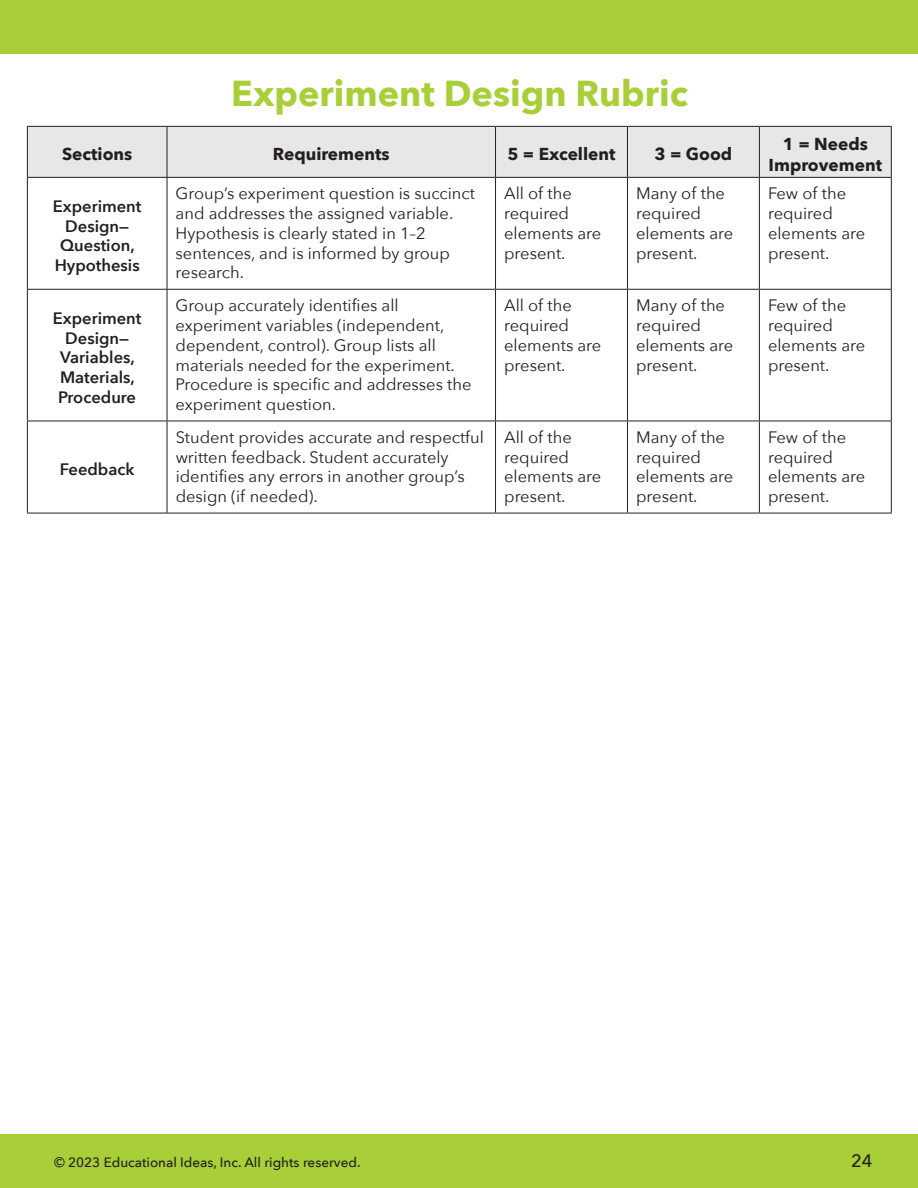
<style>
.page{position:relative;width:918px;height:1188px;background:#fff}
.page>*{position:absolute;margin:0;border:0;box-sizing:border-box;transform-origin:0 0}
.t1{font:700 36px "Avenir Next";color:#a9cf38}
.t2{font:500 18px "Avenir Next";color:#231f20}
.t3{font:700 17.25px/20.2px "Avenir Next";color:#231f20;text-align:center}
.t4{font:16.5px/19.8px "Avenir Next";color:#231f20}
.t5{font:600 16.5px/19.8px "Avenir Next";color:#231f20;text-align:center}
.t6{font:500 13.5px "Avenir Next";color:#231f20}
</style>
<div class="page">
<div style="left:0;top:1134px;width:918px;height:54px;background:#a9cf38"></div>
<div style="left:0;top:0;width:918px;height:54px;background:#a9cf38"></div>
<div style="left:28px;top:127px;width:863px;height:50px;background:#e7e7e8"></div>
<hr style="left:27px;top:126px;width:140px;height:1px;background:#231f20">
<hr style="left:27px;top:127px;width:1px;height:50px;background:#231f20">
<hr style="left:167px;top:126px;width:329px;height:1px;background:#231f20">
<hr style="left:167px;top:127px;width:1px;height:50px;background:#231f20">
<hr style="left:496px;top:126px;width:131px;height:1px;background:#231f20">
<hr style="left:495px;top:127px;width:1px;height:50px;background:#231f20">
<hr style="left:627px;top:126px;width:132px;height:1px;background:#231f20">
<hr style="left:627px;top:127px;width:1px;height:50px;background:#231f20">
<hr style="left:759px;top:126px;width:133px;height:1px;background:#231f20">
<hr style="left:759px;top:127px;width:1px;height:50px;background:#231f20">
<hr style="left:891px;top:127px;width:1px;height:50px;background:#231f20">
<hr style="left:27px;top:177px;width:140px;height:1px;background:#231f20">
<hr style="left:27px;top:178px;width:1px;height:111px;background:#231f20">
<hr style="left:167px;top:177px;width:329px;height:1px;background:#231f20">
<hr style="left:167px;top:178px;width:1px;height:111px;background:#231f20">
<hr style="left:496px;top:177px;width:131px;height:1px;background:#231f20">
<hr style="left:495px;top:178px;width:1px;height:111px;background:#231f20">
<hr style="left:627px;top:177px;width:132px;height:1px;background:#231f20">
<hr style="left:627px;top:178px;width:1px;height:111px;background:#231f20">
<hr style="left:759px;top:177px;width:133px;height:1px;background:#231f20">
<hr style="left:759px;top:178px;width:1px;height:111px;background:#231f20">
<hr style="left:891px;top:178px;width:1px;height:111px;background:#231f20">
<hr style="left:27px;top:289px;width:140px;height:1px;background:#231f20">
<hr style="left:27px;top:290px;width:1px;height:131px;background:#231f20">
<hr style="left:167px;top:289px;width:329px;height:1px;background:#231f20">
<hr style="left:167px;top:290px;width:1px;height:131px;background:#231f20">
<hr style="left:496px;top:289px;width:131px;height:1px;background:#231f20">
<hr style="left:495px;top:290px;width:1px;height:131px;background:#231f20">
<hr style="left:627px;top:289px;width:132px;height:1px;background:#231f20">
<hr style="left:627px;top:290px;width:1px;height:131px;background:#231f20">
<hr style="left:759px;top:289px;width:133px;height:1px;background:#231f20">
<hr style="left:759px;top:290px;width:1px;height:131px;background:#231f20">
<hr style="left:891px;top:290px;width:1px;height:131px;background:#231f20">
<hr style="left:27px;top:421px;width:140px;height:1px;background:#231f20">
<hr style="left:27px;top:421px;width:1px;height:92px;background:#231f20">
<hr style="left:167px;top:421px;width:329px;height:1px;background:#231f20">
<hr style="left:167px;top:421px;width:1px;height:92px;background:#231f20">
<hr style="left:496px;top:421px;width:131px;height:1px;background:#231f20">
<hr style="left:495px;top:421px;width:1px;height:92px;background:#231f20">
<hr style="left:627px;top:421px;width:132px;height:1px;background:#231f20">
<hr style="left:627px;top:421px;width:1px;height:92px;background:#231f20">
<hr style="left:759px;top:421px;width:133px;height:1px;background:#231f20">
<hr style="left:759px;top:421px;width:1px;height:92px;background:#231f20">
<hr style="left:891px;top:421px;width:1px;height:92px;background:#231f20">
<hr style="left:27px;top:513px;width:140px;height:1px;background:#231f20">
<hr style="left:167px;top:513px;width:329px;height:1px;background:#231f20">
<hr style="left:496px;top:513px;width:131px;height:1px;background:#231f20">
<hr style="left:627px;top:513px;width:132px;height:1px;background:#231f20">
<hr style="left:759px;top:513px;width:133px;height:1px;background:#231f20">
<h1 class="t1" style="left:231px;top:63px;width:458px">Experiment Design Rubric</h1>
<p class="t3" style="left:62px;top:144px;width:72px">Sections</p>
<p class="t3" style="left:273px;top:144px;width:118px">Requirements</p>
<p class="t3" style="left:507px;top:144px;width:110px">5 = Excellent</p>
<p class="t3" style="left:655px;top:144px;width:79px">3 = Good</p>
<p class="t3" style="left:769px;top:134px;width:115px">1 = Needs<br>Improvement</p>
<p class="t5" style="left:53px;top:196px;width:90px">Experiment<br>Design—<br>Question,<br>Hypothesis</p>
<p class="t4" style="left:176px;top:183px;width:301px">Group’s experiment question is succinct and addresses the assigned variable.<br>Hypothesis is clearly stated in 1–2 sentences, and is informed by group research.</p>
<p class="t4" style="left:504px;top:183px;width:99px">All of the required elements are present.</p>
<p class="t4" style="left:636px;top:183px;width:99px">Many of the required elements are present.</p>
<p class="t4" style="left:768px;top:183px;width:99px">Few of the required elements are present.</p>
<p class="t5" style="left:53px;top:308px;width:90px">Experiment<br>Design—<br>Variables,<br>Materials,<br>Procedure</p>
<p class="t5" style="left:60px;top:459px;width:76px">Feedback</p>
<p class="t4" style="left:176px;top:295px;width:297px">Group accurately identifies all experiment variables (independent, dependent, control). Group lists all materials needed for the experiment.<br>Procedure is specific and addresses the experiment question.</p>
<p class="t4" style="left:504px;top:295px;width:99px">All of the required elements are present.</p>
<p class="t4" style="left:636px;top:295px;width:99px">Many of the required elements are present.</p>
<p class="t4" style="left:768px;top:295px;width:99px">Few of the required elements are present.</p>
<p class="t4" style="left:176px;top:426px;width:310px">Student provides accurate and respectful written feedback. Student accurately identifies any errors in another group’s design (if needed).</p>
<p class="t4" style="left:504px;top:426px;width:99px">All of the required elements are present.</p>
<p class="t4" style="left:636px;top:426px;width:99px">Many of the required elements are present.</p>
<p class="t4" style="left:768px;top:426px;width:99px">Few of the required elements are present.</p>
<p class="t6" style="left:54px;top:1151px;width:308px">© 2023 Educational Ideas, Inc. All rights reserved.</p>
<p class="t2" style="left:851px;top:1145px;width:23px">24</p>
</div>
